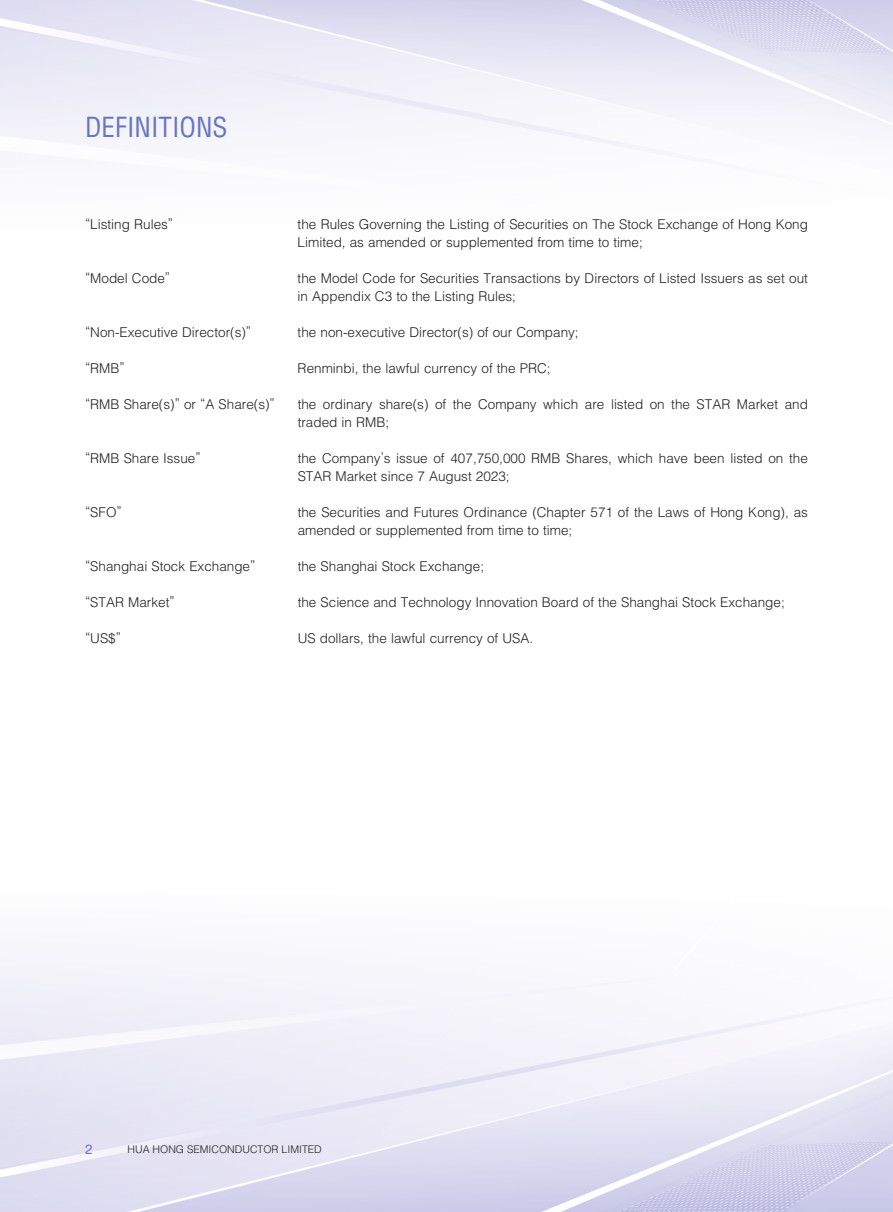
<style>
.page{position:relative;width:893px;height:1212px;background:#fff}
.page>*{position:absolute;margin:0;border:0;box-sizing:border-box;transform-origin:0 0}
.t1{font:condensed 27px "Helvetica LT Std";color:#6975c0}
.t2{font:300 13.5px/18px "Helvetica LT Std";color:#231f20}
.t3{font:13.5px "Helvetica LT Std";color:#6975c0}
.t4{font:300 10.5px "Helvetica LT Std";color:#231f20}
</style>
<div class="page">
<img style="left:0;top:959px;width:893px;height:253px">
<img style="left:0;top:0;width:893px;height:152px">
<h1 class="t1" style="left:85px;top:110px;width:144px">DEFINITIONS</h1>
<p class="t2" style="left:85px;top:215px;width:90px">“Listing Rules”</p>
<p class="t2" style="left:298px;top:215px;width:512px">the Rules Governing the Listing of Securities on The Stock Exchange of Hong Kong<br>Limited, as amended or supplemented from time to time;</p>
<p class="t2" style="left:85px;top:269px;width:87px">“Model Code”</p>
<p class="t2" style="left:298px;top:269px;width:512px">the Model Code for Securities Transactions by Directors of Listed Issuers as set out in Appendix C3 to the Listing Rules;</p>
<p class="t2" style="left:85px;top:323px;width:168px">“Non-Executive Director(s)”</p>
<p class="t2" style="left:298px;top:323px;width:282px">the non-executive Director(s) of our Company;</p>
<p class="t2" style="left:85px;top:359px;width:41px">“RMB”</p>
<p class="t2" style="left:298px;top:359px;width:254px">Renminbi, the lawful currency of the PRC;</p>
<p class="t2" style="left:85px;top:395px;width:191px">“RMB Share(s)” or “A Share(s)”</p>
<p class="t2" style="left:298px;top:395px;width:512px">the ordinary share(s) of the Company which are listed on the STAR Market and traded in RMB;</p>
<p class="t2" style="left:85px;top:449px;width:117px">“RMB Share Issue”</p>
<p class="t2" style="left:298px;top:449px;width:512px">the Company’s issue of 407,750,000 RMB Shares, which have been listed on the<br>STAR Market since 7 August 2023;</p>
<p class="t2" style="left:85px;top:503px;width:38px">“SFO”</p>
<p class="t2" style="left:298px;top:503px;width:512px">the Securities and Futures Ordinance (Chapter 571 of the Laws of Hong Kong), as amended or supplemented from time to time;</p>
<p class="t2" style="left:85px;top:557px;width:172px">“Shanghai Stock Exchange”</p>
<p class="t2" style="left:298px;top:557px;width:188px">the Shanghai Stock Exchange;</p>
<p class="t2" style="left:85px;top:593px;width:91px">“STAR Market”</p>
<p class="t2" style="left:298px;top:593px;width:489px">the Science and Technology Innovation Board of the Shanghai Stock Exchange;</p>
<p class="t2" style="left:85px;top:629px;width:38px">“US$”</p>
<p class="t2" style="left:298px;top:629px;width:237px">US dollars, the lawful currency of USA.</p>
<p class="t3" style="left:85px;top:1141px;width:9px">2</p>
<p class="t4" style="left:128px;top:1142px;width:196px">HUA HONG SEMICONDUCTOR LIMITED</p>
</div>
